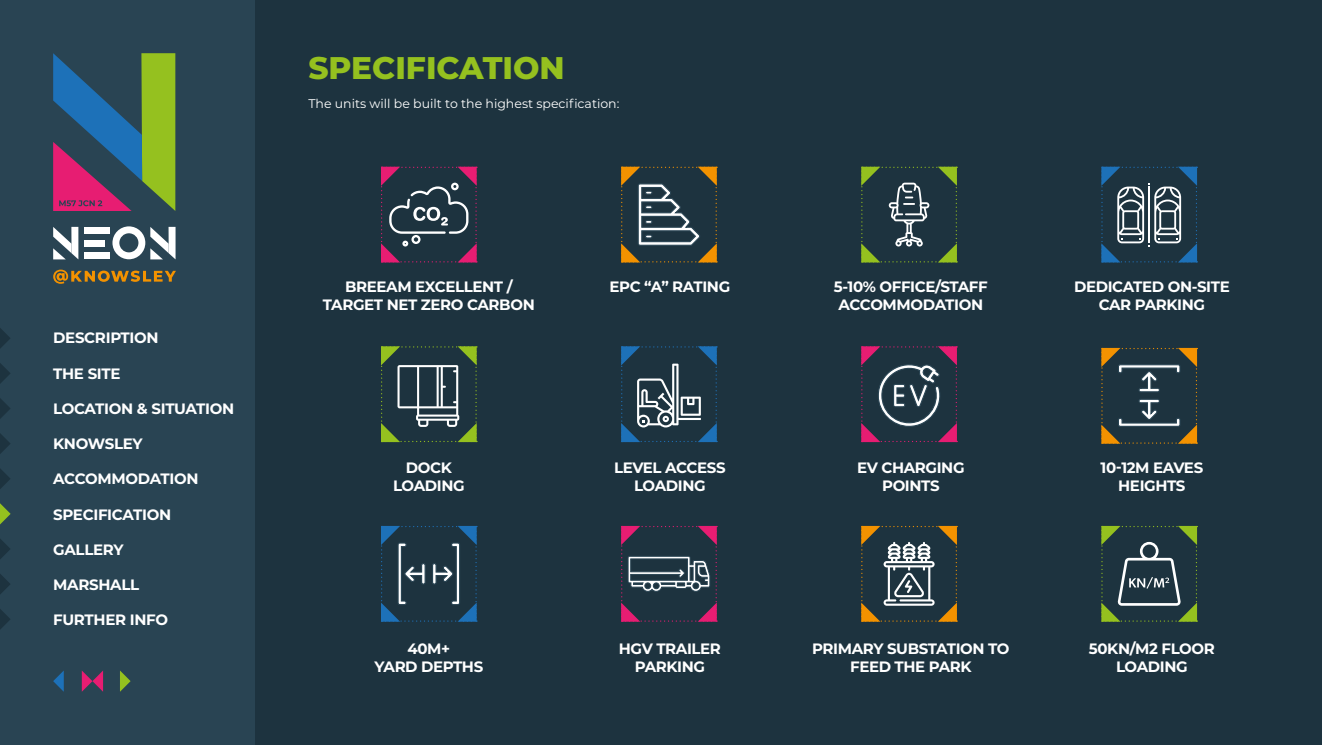
<style>
.page{position:relative;width:1322px;height:745px;background:#fff}
.page>*{position:absolute;margin:0;border:0;box-sizing:border-box;transform-origin:0 0}
.t1{font:800 31.25px "Montserrat";color:#95c11f}
.t2{font:700 15px/18px "Montserrat";letter-spacing:-.025em;color:#fff;text-align:center}
.t3{font:12.5px "Montserrat";color:#fff}
</style>
<div class="page">
<div style="left:0;top:0;width:1322px;height:744px;background:#294453"></div>
<svg style="left:53px;top:227px;width:25px;height:32px"></svg>
<svg style="left:112px;top:226px;width:64px;height:33px"></svg>
<div style="left:84px;top:227px;width:25px;height:6px;background:#fff"></div>
<div style="left:84px;top:252px;width:25px;height:7px;background:#fff"></div>
<div style="left:84px;top:239px;width:20px;height:7px;background:#fff"></div>
<svg style="left:53px;top:53px;width:122px;height:158px"></svg>
<svg style="left:53px;top:269px;width:123px;height:14px"></svg>
<svg style="left:82px;top:670px;width:21px;height:21px"></svg>
<svg style="left:120px;top:670px;width:11px;height:21px"></svg>
<svg style="left:53px;top:670px;width:11px;height:21px"></svg>
<div style="left:255px;top:0;width:1067px;height:744px;background:#1d333f"></div>
<svg style="left:0;top:328px;width:10px;height:20px"></svg>
<svg style="left:0;top:363px;width:10px;height:21px"></svg>
<svg style="left:0;top:398px;width:10px;height:21px"></svg>
<svg style="left:0;top:433px;width:10px;height:21px"></svg>
<svg style="left:0;top:469px;width:10px;height:20px"></svg>
<svg style="left:0;top:503px;width:11px;height:21px"></svg>
<svg style="left:0;top:539px;width:10px;height:20px"></svg>
<svg style="left:0;top:574px;width:10px;height:20px"></svg>
<svg style="left:0;top:609px;width:10px;height:20px"></svg>
<svg style="left:381px;top:166px;width:96px;height:96px"></svg>
<svg style="left:621px;top:166px;width:96px;height:96px"></svg>
<svg style="left:861px;top:166px;width:96px;height:96px"></svg>
<svg style="left:1101px;top:166px;width:96px;height:96px"></svg>
<svg style="left:621px;top:346px;width:96px;height:96px"></svg>
<svg style="left:861px;top:346px;width:96px;height:96px"></svg>
<svg style="left:1101px;top:348px;width:96px;height:95px"></svg>
<svg style="left:861px;top:525px;width:96px;height:96px"></svg>
<svg style="left:381px;top:525px;width:96px;height:96px"></svg>
<svg style="left:621px;top:525px;width:96px;height:96px"></svg>
<svg style="left:1101px;top:525px;width:96px;height:96px"></svg>
<svg style="left:381px;top:346px;width:96px;height:96px"></svg>
<p class="t2" style="left:53px;top:328px;width:107px">DESCRIPTION</p>
<p class="t2" style="left:53px;top:363px;width:69px">THE SITE</p>
<p class="t2" style="left:53px;top:398px;width:183px">LOCATION &amp; SITUATION</p>
<p class="t2" style="left:53px;top:434px;width:91px">KNOWSLEY</p>
<p class="t2" style="left:53px;top:469px;width:147px">ACCOMMODATION</p>
<p class="t2" style="left:53px;top:504px;width:119px">SPECIFICATION</p>
<p class="t2" style="left:53px;top:539px;width:72px">GALLERY</p>
<p class="t2" style="left:53px;top:574px;width:88px">MARSHALL</p>
<p class="t2" style="left:53px;top:610px;width:116px">FURTHER INFO</p>
<h1 class="t1" style="left:308px;top:45px;width:258px">SPECIFICATION</h1>
<p class="t3" style="left:308px;top:95px;width:312px">The units will be built to the highest specification:</p>
<p class="t2" style="left:323px;top:276px;width:213px">BREEAM EXCELLENT /<br>TARGET NET ZERO CARBON</p>
<p class="t2" style="left:609px;top:276px;width:122px">EPC “A” RATING</p>
<p class="t2" style="left:834px;top:276px;width:155px">5-10% OFFICE/STAFF<br>ACCOMMODATION</p>
<p class="t2" style="left:1074px;top:276px;width:157px">DEDICATED ON-SITE<br>CAR PARKING</p>
<p class="t2" style="left:393px;top:457px;width:73px">DOCK<br>LOADING</p>
<p class="t2" style="left:614px;top:457px;width:113px">LEVEL ACCESS<br>LOADING</p>
<p class="t2" style="left:857px;top:457px;width:109px">EV CHARGING<br>POINTS</p>
<p class="t2" style="left:1100px;top:457px;width:104px">10-12M EAVES<br>HEIGHTS</p>
<p class="t2" style="left:374px;top:638px;width:110px">40M+<br>YARD DEPTHS</p>
<p class="t2" style="left:619px;top:638px;width:104px">HGV TRAILER<br>PARKING</p>
<p class="t2" style="left:812px;top:638px;width:199px">PRIMARY SUBSTATION TO<br>FEED THE PARK</p>
<p class="t2" style="left:1089px;top:638px;width:127px">50KN/M2 FLOOR<br>LOADING</p>
</div>
